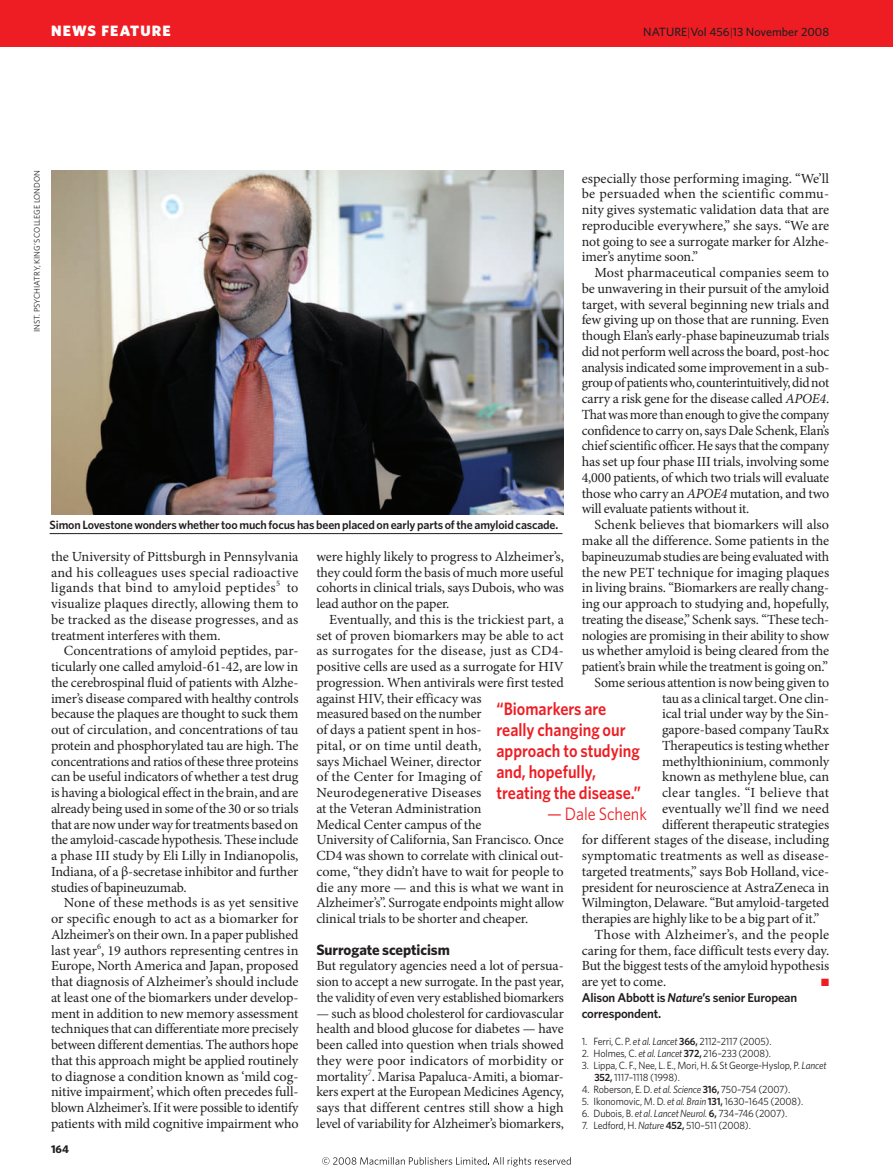
<style>
.page{position:relative;width:893px;height:1174px;background:#fff}
.page>*{position:absolute;margin:0;border:0;box-sizing:border-box;transform-origin:0 0}
.t1{font:600 18px/21px "Whitney";color:#ee1d23;scale:.9 1}
.t2{font:18px "Whitney";color:#ee1d23;scale:.9 1}
.t3{font:700 15px "Whitney";letter-spacing:-.005em;color:#231f20}
.t4{font:900 15px "Whitney";letter-spacing:.075em;color:#fff}
.t5{font:13.95px/15.8px "Minion Pro";letter-spacing:-.005em;color:#231f20;text-align:justify}
.t6{font:13.95px "Minion Pro";letter-spacing:.02em;color:#231f20}
.t7{font:13.95px "Minion Pro";letter-spacing:.025em;color:#231f20}
.t8{font:600 12.75px/15.8px "Whitney";letter-spacing:-.015em;color:#231f20}
.t9{font:600 12px "Whitney";letter-spacing:-.015em;color:#231f20}
.t10{font:500 12px "Whitney";color:#231f20}
.t11{font:700 11.25px "Whitney";color:#231f20}
.t12{font:10.5px/12px "Whitney";letter-spacing:-.015em;color:#231f20;scale:.95 1}
.t13{font:10.5px "Zapf Dingbats";color:#ee1d23}
.t14{font:8.25px "Whitney";color:#231f20}
.s1{font-weight:300}
.s2{font-style:italic}
.s3{font-weight:600}
</style>
<div class="page">
<hr style="left:50px;top:533px;width:512px;height:1px;background:#231f20">
<img style="left:51px;top:170px;width:513px;height:344px">
<div style="left:0;top:0;width:893px;height:47px;background:#ee1d23"></div>
<svg style="left:322px;top:1157px;width:249px;height:9px"></svg>
<p class="t4" style="left:51px;top:25px;width:121px">NEWS FEATURE</p>
<p class="t10" style="left:643px;top:27px;width:187px">NATURE<span class="s1">|</span>Vol 456<span class="s1">|</span>13 November 2008</p>
<p class="t14" style="left:34px;top:332px;width:163px;rotate:-90deg">INST. PSYCHIATRY, KING’S COLLEGE LONDON</p>
<p class="t5" style="left:582px;top:171px;width:249px">especially those performing imaging. “We’ll be persuaded when the scientific commu&shy;nity gives systematic validation data that are reproducible everywhere,” she says. “We are not going to see a surrogate marker for Alzhe&shy;imer’s anytime soon.”</p>
<p class="t5" style="left:582px;top:266px;width:249px;text-indent:13px">Most pharmaceutical companies seem to be unwavering in their pursuit of the amyloid target, with several beginning new trials and few giving up on those that are running. Even though Elan’s early-phase bapineuzumab trials did not perform well across the board, post-hoc analysis indicated some improvement in a sub&shy;group of patients who, counterintuitively, did not carry a risk gene for the disease called <span class="s2">APOE4</span>.<br>That was more than enough to give the company confidence to carry on, says Dale Schenk, Elan’s chief scientific officer. He says that the company has set up four phase III trials, involving some 4,000 patients, of which two trials will evaluate those who carry an <span class="s2">APOE4</span> mutation, and two will evaluate patients without it.</p>
<p class="t5" style="left:594px;top:518px;width:236px">Schenk believes that biomarkers will also</p>
<p class="t5" style="left:582px;top:534px;width:249px">make all the difference. Some patients in the</p>
<p class="t5" style="left:582px;top:549px;width:249px">bapineuzumab studies are being evaluated with</p>
<p class="t5" style="left:582px;top:565px;width:249px">the new PET technique for imaging plaques</p>
<p class="t5" style="left:582px;top:581px;width:249px">in living brains. “Biomarkers are really chang-</p>
<p class="t5" style="left:582px;top:597px;width:249px">ing our approach to studying and, hopefully,</p>
<p class="t5" style="left:582px;top:612px;width:249px">treating the disease,” Schenk says. “These tech-</p>
<p class="t5" style="left:582px;top:628px;width:249px">nologies are promising in their ability to show</p>
<p class="t5" style="left:582px;top:644px;width:249px">us whether amyloid is being cleared from the</p>
<p class="t5" style="left:582px;top:660px;width:248px">patient’s brain while the treatment is going on.”</p>
<p class="t5" style="left:594px;top:675px;width:236px">Some serious attention is now being given to</p>
<p class="t5" style="left:662px;top:691px;width:169px">tau as a clinical target. One clin-</p>
<p class="t5" style="left:662px;top:707px;width:169px">ical trial under way by the Sin-</p>
<p class="t5" style="left:662px;top:723px;width:169px">gapore-based company TauRx</p>
<p class="t5" style="left:662px;top:738px;width:169px">Therapeutics is testing whether</p>
<p class="t5" style="left:662px;top:754px;width:169px">methylthioninium, commonly</p>
<p class="t5" style="left:662px;top:770px;width:169px">known as methylene blue, can</p>
<p class="t7" style="left:662px;top:787px;width:169px">clear tangles. “I believe that</p>
<p class="t5" style="left:662px;top:801px;width:169px">eventually we’ll find we need</p>
<p class="t5" style="left:662px;top:817px;width:169px">different therapeutic strategies</p>
<p class="t5" style="left:582px;top:833px;width:249px">for different stages of the disease, including</p>
<p class="t5" style="left:582px;top:849px;width:249px">symptomatic treatments as well as disease-</p>
<p class="t5" style="left:582px;top:864px;width:249px">targeted treatments,” says Bob Holland, vice-</p>
<p class="t5" style="left:582px;top:880px;width:249px">president for neuroscience at AstraZeneca in</p>
<p class="t5" style="left:582px;top:896px;width:249px">Wilmington, Delaware. “But amyloid-targeted</p>
<p class="t5" style="left:582px;top:912px;width:239px">therapies are highly like to be a big part of it.”</p>
<p class="t6" style="left:594px;top:929px;width:236px">Those with Alzheimer’s, and the people</p>
<p class="t5" style="left:582px;top:943px;width:249px">caring for them, face difficult tests every day.</p>
<p class="t5" style="left:582px;top:959px;width:249px">But the biggest tests of the amyloid hypothesis</p>
<p class="t5" style="left:582px;top:975px;width:86px">are yet to come.</p>
<p class="t13" style="left:821px;top:976px;width:9px">■</p>
<p class="t8" style="left:582px;top:990px;width:217px">Alison Abbott is <span class="s2">Nature</span>’s senior European correspondent.</p>
<p class="t12" style="left:582px;top:1035px;width:201px">1. Ferri, C. P. <span class="s2">et al. Lancet</span> <span class="s3">366,</span> 2112–2117 (2005).</p>
<p class="t12" style="left:582px;top:1047px;width:201px">2. Holmes, C. <span class="s2">et al. Lancet</span> <span class="s3">372,</span> 216–233 (2008).</p>
<p class="t12" style="left:594px;top:1059px;width:246px;text-indent:-13px">3. Lippa, C. F., Nee, L. E., Mori, H. &amp; St George-Hyslop, P. <span class="s2">Lancet<br></span><span class="s3">352,</span> 1117–1118 (1998).</p>
<p class="t12" style="left:582px;top:1083px;width:221px">4. Roberson, E. D. <span class="s2">et al. Science</span> <span class="s3">316,</span> 750–754 (2007).</p>
<p class="t12" style="left:582px;top:1095px;width:235px">5. Ikonomovic, M. D. <span class="s2">et al. Brain</span> <span class="s3">131,</span> 1630–1645 (2008).</p>
<p class="t12" style="left:582px;top:1107px;width:218px">6. Dubois, B. <span class="s2">et al. Lancet Neurol.</span> <span class="s3">6,</span> 734–746 (2007).</p>
<p class="t12" style="left:582px;top:1119px;width:180px">7. Ledford, H. <span class="s2">Nature</span> <span class="s3">452,</span> 510–511 (2008).</p>
<p class="t9" style="left:50px;top:520px;width:510px">Simon Lovestone wonders whether too much focus has been placed on early parts of the amyloid cascade.</p>
<p class="t5" style="left:51px;top:549px;width:249px">the University of Pittsburgh in Pennsylvania and his colleagues uses special radioactive ligands that bind to amyloid peptides<sup>5</sup> to visualize plaques directly, allowing them to be tracked as the disease progresses, and as treatment interferes with them.</p>
<p class="t5" style="left:51px;top:644px;width:249px;text-indent:13px">Concentrations of amyloid peptides, par&shy;ticularly one called amyloid-б1-42, are low in the cerebrospinal fluid of patients with Alzhe&shy;imer’s disease compared with healthy controls because the plaques are thought to suck them out of circulation, and concentrations of tau protein and phosphorylated tau are high. The concentrations and ratios of these three proteins can be useful indicators of whether a test drug is having a biological effect in the brain, and are already being used in some of the 30 or so trials that are now under way for treatments based on the amyloid-cascade hypothesis. These include a phase III study by Eli Lilly in Indianopolis, Indiana, of a β-secretase inhibitor and further studies of bapineuzumab.</p>
<p class="t5" style="left:51px;top:896px;width:249px;text-indent:13px">None of these methods is as yet sensitive or specific enough to act as a biomarker for Alzheimer’s on their own. In a paper published last year<sup>6</sup>, 19 authors representing centres in Europe, North America and Japan, proposed that diagnosis of Alzheimer’s should include at least one of the biomarkers under develop&shy;ment in addition to new memory assessment techniques that can differentiate more precisely between different dementias. The authors hope that this approach might be applied routinely to diagnose a condition known as ‘mild cog&shy;nitive impairment’, which often precedes full&shy;blown Alzheimer’s. If it were possible to identify patients with mild cognitive impairment who</p>
<p class="t5" style="left:316px;top:549px;width:249px">were highly likely to progress to Alzheimer’s, they could form the basis of much more useful cohorts in clinical trials, says Dubois, who was lead author on the paper.</p>
<p class="t5" style="left:316px;top:612px;width:249px;text-align:left;text-indent:13px">Eventually, and this is the trickiest part, a set of proven biomarkers may be able to act as surrogates for the disease, just as CD4- positive cells are used as a surrogate for HIV progression. When antivirals were first tested against HIV, their efficacy was<br>measured based on the number<br>of days a patient spent in hos-<br>pital, or on time until death,<br>says Michael Weiner, director<br>of the Center for Imaging of Neurodegenerative Diseases<br>at the Veteran Administration<br>Medical Center campus of the<br>University of California, San Francisco. Once CD4 was shown to correlate with clinical out&shy;come, “they didn’t have to wait for people to die any more — and this is what we want in Alzheimer’s”. Surrogate endpoints might allow clinical trials to be shorter and cheaper.</p>
<p class="t3" style="left:316px;top:943px;width:135px">Surrogate scepticism</p>
<p class="t5" style="left:316px;top:959px;width:249px">But regulatory agencies need a lot of persua&shy;sion to accept a new surrogate. In the past year, the validity of even very established biomarkers</p>
<p class="t5" style="left:316px;top:1006px;width:249px">— such as blood cholesterol for cardiovascular health and blood glucose for diabetes — have been called into question when trials showed they were poor indicators of morbidity or mortality<sup>7</sup>. Marisa Papaluca-Amiti, a biomar&shy;kers expert at the European Medicines Agency, says that different centres still show a high level of variability for Alzheimer’s biomarkers,</p>
<p class="t1" style="left:496px;top:699px;width:162px">“Biomarkers are really changing our approach to studying and, hopefully, treating the disease.”</p>
<p class="t2" style="left:547px;top:807px;width:112px">— Dale Schenk</p>
<p class="t11" style="left:51px;top:1144px;width:20px">164</p>
</div>
